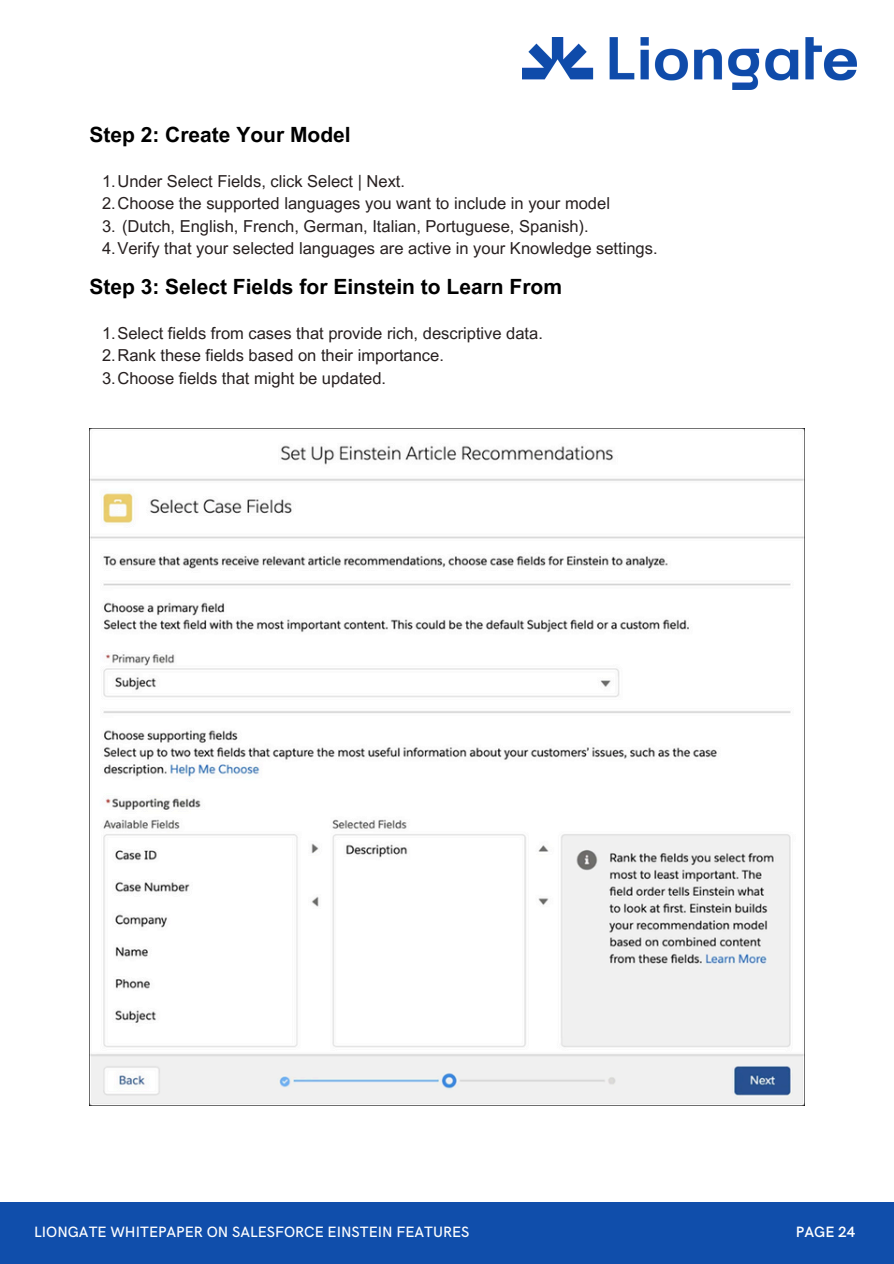
<style>
.page{position:relative;width:894px;height:1264px;background:#fff}
.page>*{position:absolute;margin:0;border:0;box-sizing:border-box;transform-origin:0 0}
.t1{font:700 21px "Arial MT Pro";color:#000}
.t2{font:16.5px "Arial MT Pro";color:#272020}
.t3{font:500 15px "HK Grotesk";color:#fff}
.t4{font:600 15px "HK Grotesk";color:#fff}
</style>
<div class="page">
<div style="left:0;top:1202px;width:893px;height:61px;background:#104eab"></div>
<img style="left:522px;top:38px;width:334px;height:51px">
<img style="left:89px;top:428px;width:715px;height:677px">
<p class="t1" style="left:89px;top:126px;width:263px">Step 2: Create Your Model</p>
<p class="t2" style="left:102px;top:175px;width:304px">1.Under Select Fields, click Select | Next.</p>
<p class="t2" style="left:102px;top:197px;width:509px">2.Choose the supported languages you want to include in your model</p>
<p class="t2" style="left:102px;top:220px;width:488px">3. (Dutch, English, French, German, Italian, Portuguese, Spanish).</p>
<h1 class="t2" style="left:102px;top:242px;width:557px">4.Verify that your selected languages are active in your Knowledge settings.</h1>
<p class="t1" style="left:89px;top:278px;width:474px">Step 3: Select Fields for Einstein to Learn From</p>
<p class="t2" style="left:102px;top:327px;width:442px">1.Select fields from cases that provide rich, descriptive data.</p>
<p class="t2" style="left:102px;top:349px;width:343px">2.Rank these fields based on their importance.</p>
<p class="t2" style="left:102px;top:372px;width:285px">3.Choose fields that might be updated.</p>
<h2 class="t3" style="left:34px;top:1223px;width:437px">LIONGATE WHITEPAPER ON SALESFORCE EINSTEIN FEATURES</h2>
<h2 class="t4" style="left:795px;top:1223px;width:61px">PAGE 24</h2>
</div>
